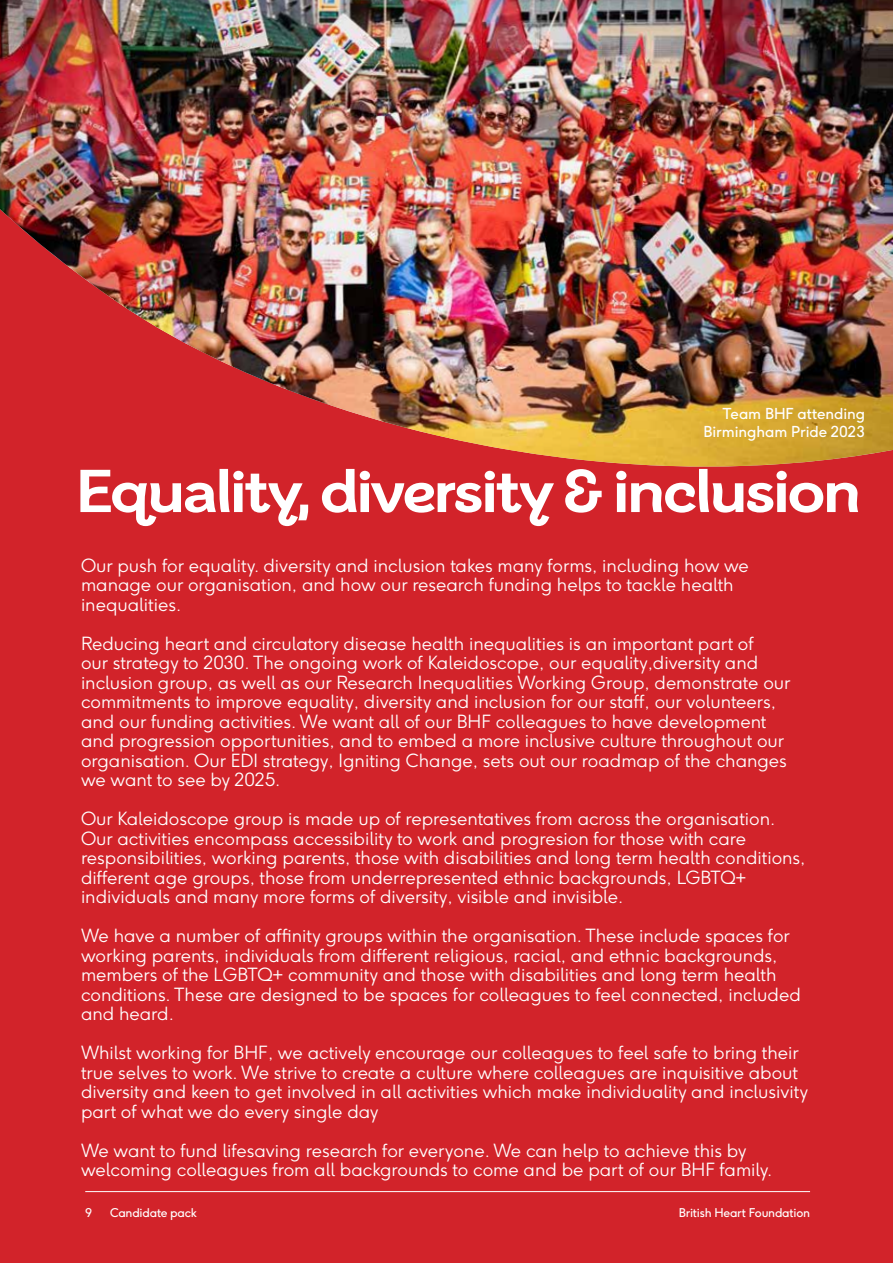
<style>
.page{position:relative;width:893px;height:1263px;background:#d2232a}
.page>*{position:absolute;margin:0;border:0;box-sizing:border-box;transform-origin:0 0}
.t1{font:700 60px "BHF Beats";letter-spacing:-.04em;color:#fff;scale:1.09 1}
.t2{font:300 18px/19.5px "F37 Ginger";color:#fff}
.t3{font:15px/18px "F37 Ginger";letter-spacing:-.005em;color:#fff;text-align:right}
.t4{font:12px "F37 Ginger";letter-spacing:-.02em;color:#fff}
</style>
<div class="page">
<img style="left:0;top:0;width:893px;height:467px">
<hr style="left:85px;top:1191px;width:725px;height:1px;background:#fff">
<p class="t3" style="left:703px;top:405px;width:163px">Team BHF attending<br>Birmingham Pride 2023</p>
<h1 class="t1" style="left:75px;top:455px;width:723px">Equality, diversity &amp; inclusion</h1>
<p class="t2" style="left:81px;top:555px;width:669px">Our push for equality. diversity and inclusion takes many forms, including how we manage our organisation, and how our research funding helps to tackle health inequalities.</p>
<p class="t2" style="left:81px;top:633px;width:711px">Reducing heart and circulatory disease health inequalities is an important part of<br>our strategy to 2030. The ongoing work of Kaleidoscope, our equality,diversity and inclusion group, as well as our Research Inequalities Working Group, demonstrate our commitments to improve equality, diversity and inclusion for our staff, our volunteers, and our funding activities. We want all of our BHF colleagues to have development and progression opportunities, and to embed a more inclusive culture throughout our organisation. Our EDI strategy, Igniting Change, sets out our roadmap of the changes we want to see by 2025.</p>
<p class="t2" style="left:81px;top:809px;width:726px">Our Kaleidoscope group is made up of representatives from across the organisation.<br>Our activities encompass accessibility to work and progresion for those with care responsibilities, working parents, those with disabilities and long term health conditions, different age groups, those from underrepresented ethnic backgrounds, LGBTQ+ individuals and many more forms of diversity, visible and invisible.</p>
<p class="t2" style="left:81px;top:926px;width:721px">We have a number of affinity groups within the organisation. These include spaces for working parents, individuals from different religious, racial, and ethnic backgrounds, members of the LGBTQ+ community and those with disabilities and long term health conditions. These are designed to be spaces for colleagues to feel connected, included and heard.</p>
<p class="t2" style="left:81px;top:1043px;width:728px">Whilst working for BHF, we actively encourage our colleagues to feel safe to bring their true selves to work. We strive to create a culture where colleagues are inquisitive about diversity and keen to get involved in all activities which make individuality and inclusivity part of what we do every single day</p>
<p class="t2" style="left:81px;top:1140px;width:689px">We want to fund lifesaving research for everyone. We can help to achieve this by welcoming colleagues from all backgrounds to come and be part of our BHF family.</p>
<p class="t4" style="left:85px;top:1205px;width:8px">9</p>
<p class="t4" style="left:110px;top:1205px;width:89px">Candidate pack</p>
<p class="t4" style="left:679px;top:1205px;width:133px">British Heart Foundation</p>
</div>
